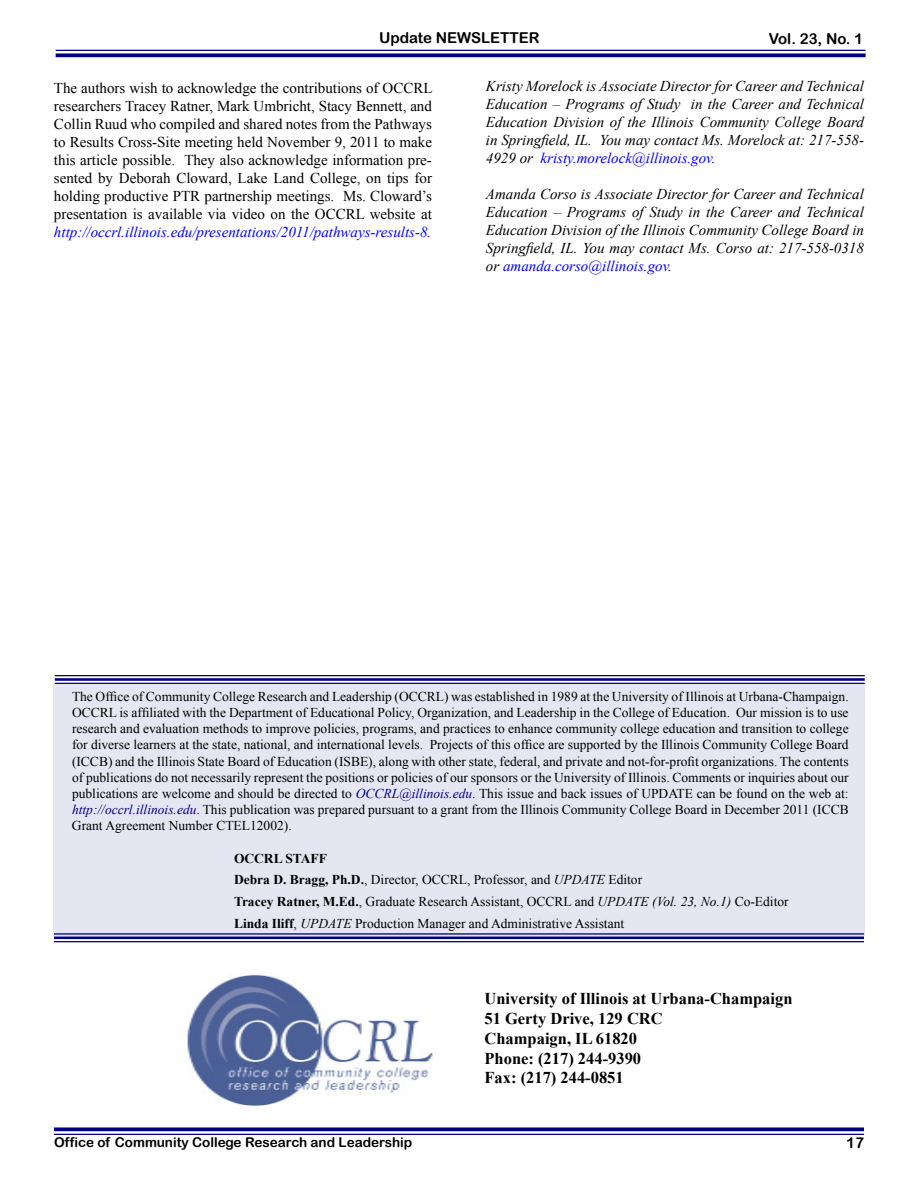
<style>
.page{position:relative;width:918px;height:1188px;background:#fff}
.page>*{position:absolute;margin:0;border:0;box-sizing:border-box;transform-origin:0 0}
.t1{font:700 16.5px/19.8px "Times New Roman";color:#000}
.t2{font:italic 15px/18px "Times New Roman";color:#000;text-align:justify}
.t3{font:15px/18px "Times New Roman";color:#000;text-align:justify}
.t4{font:italic 15px "Times New Roman";color:#00f}
.t5{font:15px "Arial Rounded MT Bold";color:#000}
.t6{font:13.5px/16.2px "Times New Roman";color:#000;text-align:justify}
.t7{font:13.5px "Arial Rounded MT Bold";color:#000}
.s1{color:#00f}
.s2{color:#000080}
.s3{font-style:italic;color:#000080}
.s4{font-weight:700}
.s5{font-style:italic}
</style>
<div class="page">
<hr style="left:56px;top:50px;width:810px;height:1px;background:#000080">
<svg style="left:56px;top:53px;width:810px;height:4px;background:#1e1e8e"></svg>
<svg style="left:54px;top:1127px;width:810px;height:4px;background:#1e1e8e"></svg>
<hr style="left:54px;top:1134px;width:810px;height:1px;background:#000080">
<div style="left:54px;top:683px;width:811px;height:253px;background:#e6e6f2"></div>
<img style="left:187px;top:974px;width:246px;height:132px">
<hr style="left:55px;top:675px;width:810px;height:1px;background:#000080">
<hr style="left:55px;top:678px;width:810px;height:3px;background:#000080">
<hr style="left:55px;top:683px;width:810px;height:1px;background:#000080">
<hr style="left:54px;top:933px;width:810px;height:2px;background:#000080">
<hr style="left:54px;top:937px;width:810px;height:2px;background:#000080">
<hr style="left:54px;top:941px;width:810px;height:1px;background:#000080">
<p class="t5" style="left:379px;top:29px;width:162px">Update NEWSLETTER</p>
<p class="t5" style="left:769px;top:30px;width:96px">Vol. 23, No. 1</p>
<p class="t3" style="left:54px;top:79px;width:380px">The authors wish to acknowledge the contributions of OCCRL researchers Tracey Ratner, Mark Umbricht, Stacy Bennett, and Collin Ruud who compiled and shared notes from the Pathways to Results Cross-Site meeting held November 9, 2011 to make this article possible. They also acknowledge information pre&shy;sented by Deborah Cloward, Lake Land College, on tips for holding productive PTR partnership meetings. Ms. Cloward’s presentation is available via video on the OCCRL website at</p>
<p class="t4" style="left:54px;top:222px;width:379px">http://occrl.illinois.edu/presentations/2011/pathways-results-8.</p>
<p class="t2" style="left:486px;top:77px;width:380px">Kristy Morelock is Associate Director for Career and Technical Education – Programs of Study in the Career and Technical Education Division of the Illinois Community College Board in Springfield, IL. You may contact Ms. Morelock at: 217-558- 4929 or <span class="s1">kristy.morelock@illinois.gov</span><span class="s2">.</span></p>
<p class="t2" style="left:486px;top:185px;width:380px">Amanda Corso is Associate Director for Career and Technical Education – Programs of Study in the Career and Technical Education Division of the Illinois Community College Board in Springfield, IL. You may contact Ms. Corso at: 217-558-0318 or <span class="s1">amanda.corso@illinois.gov</span><span class="s2">.</span></p>
<p class="t6" style="left:72px;top:688px;width:778px">The Office of Community College Research and Leadership (OCCRL) was established in 1989 at the University of Illinois at Urbana-Champaign.<br>OCCRL is affiliated with the Department of Educational Policy, Organization, and Leadership in the College of Education. Our mission is to use research and evaluation methods to improve policies, programs, and practices to enhance community college education and transition to college for diverse learners at the state, national, and international levels. Projects of this office are supported by the Illinois Community College Board (ICCB) and the Illinois State Board of Education (ISBE), along with other state, federal, and private and not-for-profit organizations. The contents of publications do not necessarily represent the positions or policies of our sponsors or the University of Illinois. Comments or inquiries about our publications are welcome and should be directed to <span class="s3">OCCRL@illinois.edu</span>. This issue and back issues of UPDATE can be found on the web at: <span class="s3">http://occrl.illinois.edu</span><span class="s1">.</span> This publication was prepared pursuant to a grant from the Illinois Community College Board in December 2011 (ICCB Grant Agreement Number CTEL12002).</p>
<p class="t6" style="left:234px;top:847px;width:556px;line-height:21.6px;text-align:left"><span class="s4">OCCRL STAFF<br>Debra D. Bragg, Ph.D.</span>, Director, OCCRL, Professor, and <span class="s5">UPDATE</span> Editor<br><span class="s4">Tracey Ratner, M.Ed.</span>, Graduate Research Assistant, OCCRL and <span class="s5">UPDATE (Vol. 23, No.1)</span> Co-Editor <span class="s4">Linda Iliff</span>, <span class="s5">UPDATE</span> Production Manager and Administrative Assistant</p>
<p class="t7" style="left:54px;top:1134px;width:360px">Office of Community College Research and Leadership</p>
<p class="t1" style="left:484px;top:988px;width:310px">University of Illinois at Urbana-Champaign<br>51 Gerty Drive, 129 CRC<br>Champaign, IL 61820<br>Phone: (217) 244-9390<br>Fax: (217) 244-0851</p>
<p class="t5" style="left:846px;top:1133px;width:19px">17</p>
</div>
